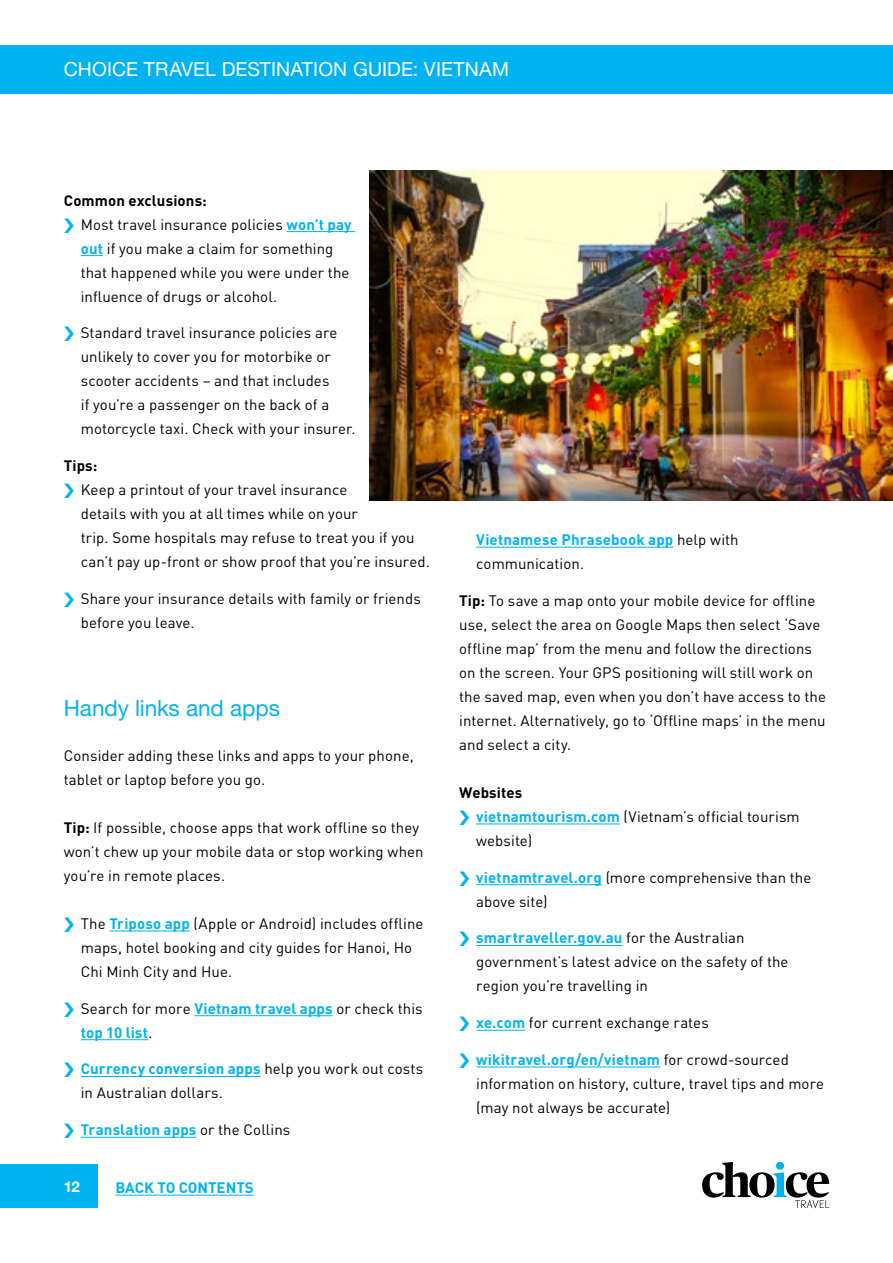
<style>
.page{position:relative;width:893px;height:1263px;background:#fff}
.page>*{position:absolute;margin:0;border:0;box-sizing:border-box;transform-origin:0 0}
.t1{font:22.5px "Helvetica Neue LT Pro";letter-spacing:-.005em;color:#00b3f0}
.t2{font:19.5px "Helvetica Neue LT Pro";letter-spacing:.005em;color:#fff}
.t3{font:15px/24px "DIN Pro";letter-spacing:.005em;color:#000}
.t4{font:700 15px/24px "DIN Pro";letter-spacing:.01em;color:#00b3f0}
.t5{font:700 15px "DIN Pro";color:#000}
.t6{font:700 15px "Helvetica Neue LT Pro";color:#fff}
.s1{font-weight:700}
.s2{font-weight:700;color:#00b3f0}
.s3{font-weight:400;color:#000}
</style>
<div class="page">
<div style="left:0;top:45px;width:893px;height:49px;background:#00b3f0"></div>
<div style="left:0;top:1165px;width:98px;height:43px;background:#00b3f0"></div>
<svg style="left:702px;top:1162px;width:127px;height:46px"></svg>
<hr style="left:115px;top:1195px;width:139px;height:1px;background:#00b3f0">
<hr style="left:287px;top:231px;width:68px;height:1px;background:#00b3f0">
<svg style="left:81px;top:255px;width:22px;height:1px"></svg>
<hr style="left:110px;top:930px;width:80px;height:1px;background:#00b3f0">
<hr style="left:194px;top:1015px;width:139px;height:1px;background:#00b3f0">
<hr style="left:81px;top:1039px;width:67px;height:1px;background:#00b3f0">
<hr style="left:81px;top:1076px;width:180px;height:1px;background:#00b3f0">
<hr style="left:81px;top:1137px;width:115px;height:1px;background:#00b3f0">
<hr style="left:476px;top:547px;width:197px;height:1px;background:#00b3f0">
<hr style="left:476px;top:823px;width:144px;height:1px;background:#00b3f0">
<hr style="left:476px;top:884px;width:126px;height:1px;background:#00b3f0">
<hr style="left:476px;top:945px;width:146px;height:1px;background:#00b3f0">
<hr style="left:476px;top:1030px;width:49px;height:1px;background:#00b3f0">
<hr style="left:476px;top:1067px;width:184px;height:1px;background:#00b3f0">
<img style="left:370px;top:170px;width:523px;height:330px">
<h2 class="t2" style="left:64px;top:58px;width:447px">CHOICE TRAVEL DESTINATION GUIDE: VIETNAM</h2>
<p class="t3" style="left:81px;top:188px;width:272px;text-indent:-17px"><span class="s1">Common exclusions:<br></span>Most travel insurance policies <span class="s2">won’t pay out</span> if you make a claim for something that happened while you were under the influence of drugs or alcohol.</p>
<p class="t3" style="left:81px;top:320px;width:276px">Standard travel insurance policies are unlikely to cover you for motorbike or scooter accidents – and that includes<br>if you’re a passenger on the back of a motorcycle taxi. Check with your insurer.</p>
<p class="t5" style="left:64px;top:455px;width:35px">Tips:</p>
<p class="t3" style="left:81px;top:477px;width:351px">Keep a printout of your travel insurance<br>details with you at all times while on your<br>trip. Some hospitals may refuse to treat you if you can’t pay up-front or show proof that you’re insured.</p>
<p class="t3" style="left:81px;top:586px;width:342px">Share your insurance details with family or friends before you leave.</p>
<h1 class="t1" style="left:64px;top:694px;width:218px">Handy links and apps</h1>
<p class="t3" style="left:64px;top:743px;width:351px">Consider adding these links and apps to your phone, tablet or laptop before you go.</p>
<p class="t3" style="left:64px;top:815px;width:361px"><span class="s1">Tip:</span> If possible, choose apps that work offline so they won’t chew up your mobile data or stop working when you’re in remote places.</p>
<p class="t3" style="left:81px;top:911px;width:344px">The <span class="s2">Triposo app</span> (Apple or Android) includes offline maps, hotel booking and city guides for Hanoi, Ho<br>Chi Minh City and Hue.</p>
<p class="t4" style="left:81px;top:996px;width:343px"><span class="s3">Search for more</span> Vietnam travel apps <span class="s3">or check this </span>top 10 list<span class="s3">.</span></p>
<p class="t3" style="left:81px;top:1056px;width:344px"><span class="s2">Currency conversion apps</span> help you work out costs in Australian dollars.</p>
<p class="t4" style="left:81px;top:1117px;width:211px">Translation apps <span class="s3">or the Collins</span></p>
<p class="t6" style="left:64px;top:1177px;width:18px">12</p>
<p class="t4" style="left:115px;top:1175px;width:140px">BACK TO CONTENTS</p>
<p class="t4" style="left:476px;top:527px;width:264px">Vietnamese Phrasebook app <span class="s3">help with communication.</span></p>
<p class="t3" style="left:459px;top:588px;width:368px"><span class="s1">Tip:</span> To save a map onto your mobile device for offline use, select the area on Google Maps then select ‘Save offline map’ from the menu and follow the directions on the screen. Your GPS positioning will still work on the saved map, even when you don’t have access to the internet. Alternatively, go to ‘Offline maps’ in the menu and select a city.</p>
<p class="t3" style="left:476px;top:780px;width:325px;text-indent:-17px"><span class="s1">Websites<br></span><span class="s2">vietnamtourism.com</span> (Vietnam’s official tourism website)</p>
<p class="t3" style="left:476px;top:865px;width:337px"><span class="s2">vietnamtravel.org</span> (more comprehensive than the above site)</p>
<p class="t3" style="left:476px;top:925px;width:314px"><span class="s2">smartraveller.gov.au</span> for the Australian government’s latest advice on the safety of the region you’re travelling in</p>
<p class="t3" style="left:476px;top:1010px;width:234px"><span class="s2">xe.com</span> for current exchange rates</p>
<p class="t3" style="left:476px;top:1047px;width:349px"><span class="s2">wikitravel.org/en/vietnam</span> for crowd-sourced information on history, culture, travel tips and more (may not always be accurate)</p>
</div>
